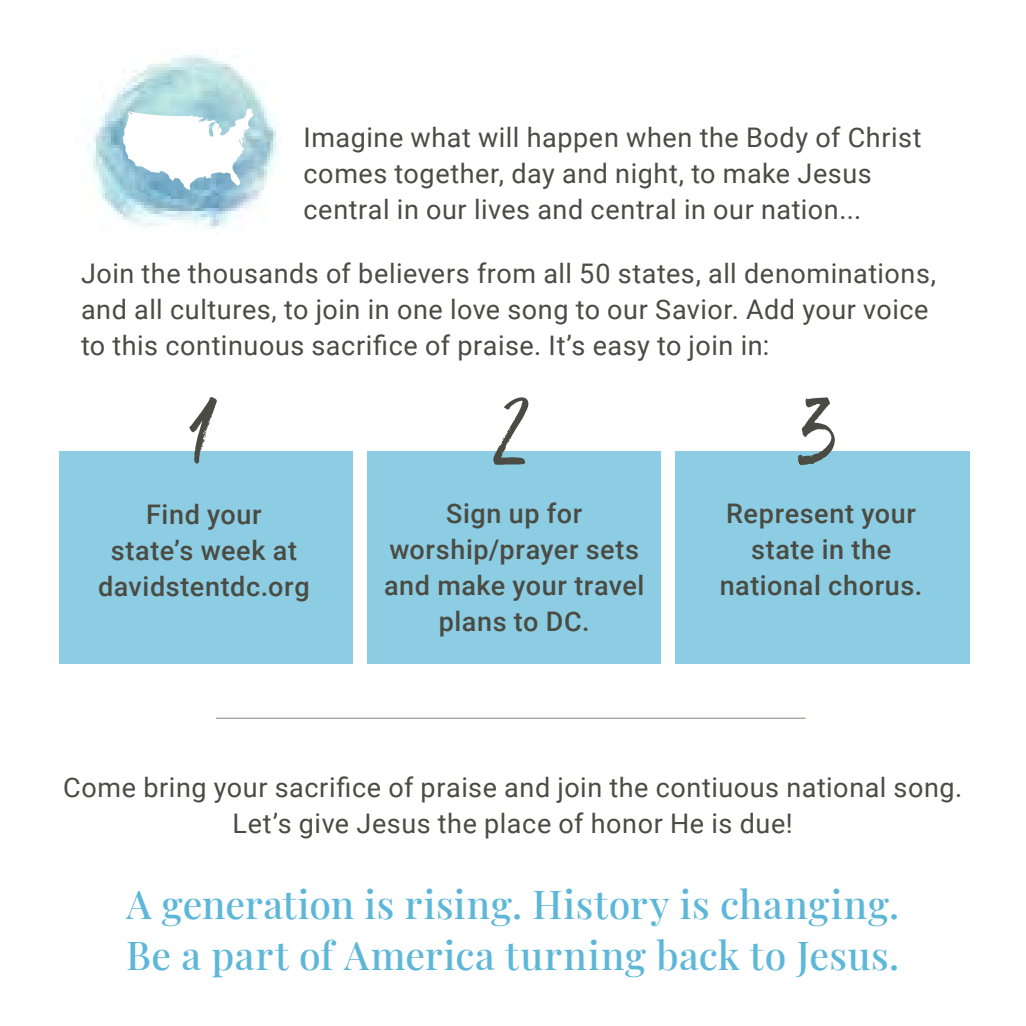
<style>
.page{position:relative;width:1026px;height:1026px;background:#fff}
.page>*{position:absolute;margin:0;border:0;box-sizing:border-box;transform-origin:0 0}
.t1{font:87px "Moonstone";color:#4a4c43}
.t2{font:500 39px/51px "Playfair Display";letter-spacing:.015em;color:#5db7d9}
.t3{font:27px/36px "Roboto";letter-spacing:.02em;color:#4a4c43}
.t4{font:500 27px/36px "Roboto";letter-spacing:.025em;color:#4a4c43;text-align:center}
</style>
<div class="page">
<img style="left:87px;top:55px;width:192px;height:174px">
<svg style="left:121px;top:108px;width:134px;height:82px"></svg>
<div style="left:59px;top:451px;width:294px;height:212px;background:#8dcde4"></div>
<div style="left:367px;top:451px;width:294px;height:212px;background:#8dcde4"></div>
<div style="left:676px;top:451px;width:294px;height:212px;background:#8dcde4"></div>
<hr style="left:216px;top:718px;width:590px;height:1px;background:#838275">
<p class="t3" style="left:303px;top:118px;width:620px">Imagine what will happen when the Body of Christ comes together, day and night, to make Jesus central in our lives and central in our nation...</p>
<p class="t3" style="left:81px;top:254px;width:857px">Join the thousands of believers from all 50 states, all denominations, and all cultures, to join in one love song to our Savior. Add your voice to this continuous sacrifice of praise. It’s easy to join in:</p>
<h1 class="t1" style="left:193px;top:372px;width:24px">1</h1>
<h1 class="t1" style="left:499px;top:372px;width:33px">2</h1>
<h1 class="t1" style="left:806px;top:372px;width:33px">3</h1>
<p class="t4" style="left:98px;top:496px;width:213px">Find your<br>state’s week at davidstentdc.org</p>
<p class="t4" style="left:384px;top:495px;width:262px">Sign up for worship/prayer sets and make your travel plans to DC.</p>
<p class="t4" style="left:720px;top:495px;width:204px">Represent your state in the national chorus.</p>
<p class="t3" style="left:63px;top:769px;width:901px;text-align:center">Come bring your sacrifice of praise and join the contiuous national song.<br>Let’s give Jesus the place of honor He is due!</p>
<h2 class="t2" style="left:126px;top:876px;width:775px">A generation is rising. History is changing.<br>Be a part of America turning back to Jesus.</h2>
</div>
